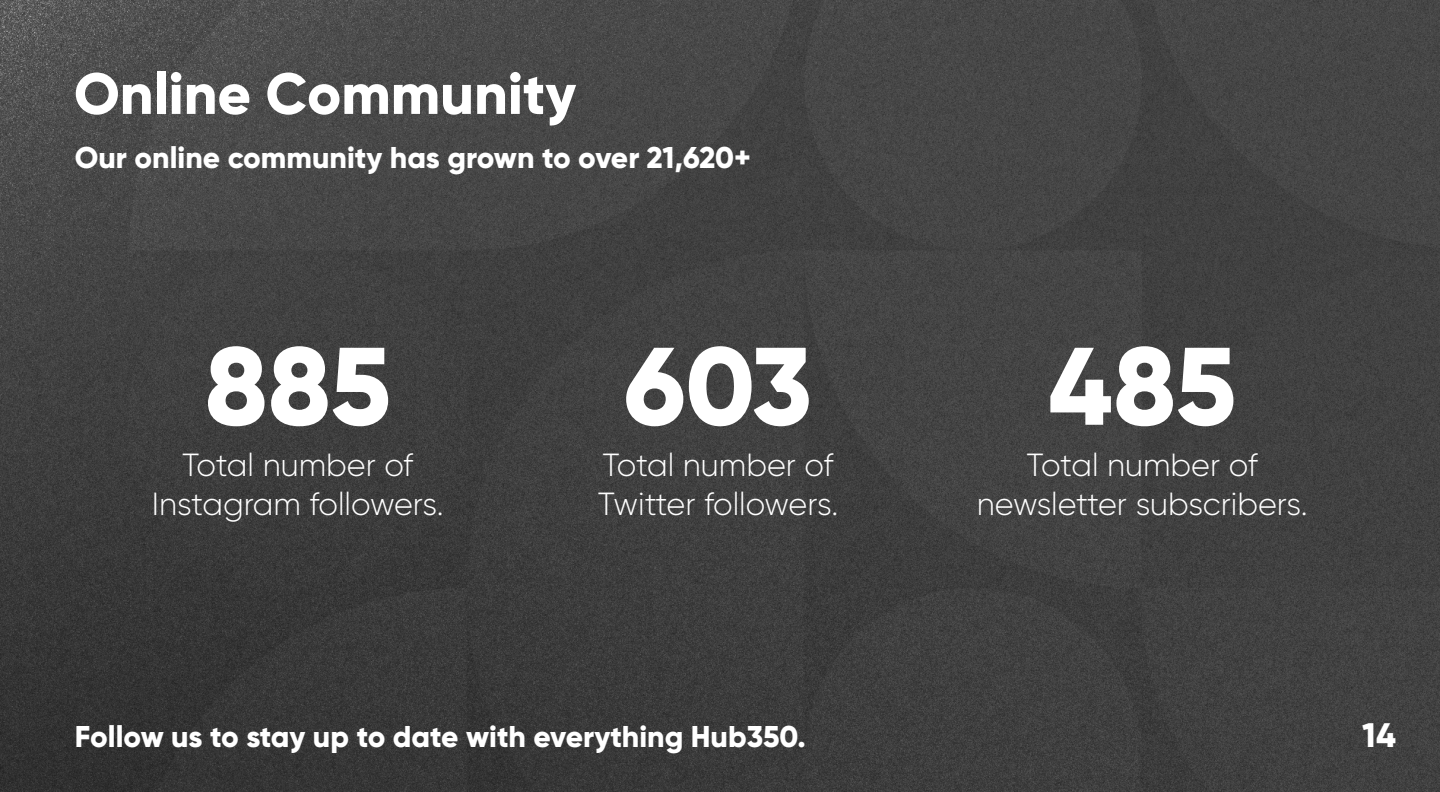
<style>
.page{position:relative;width:1440px;height:792px;background:#fff}
.page>*{position:absolute;margin:0;border:0;box-sizing:border-box;transform-origin:0 0}
.t1{font:800 110px "Gilroy";letter-spacing:-.005em;color:#fff}
.t2{font:800 58px "Gilroy";color:#fff}
.t3{font:800 34px "Gilroy";color:#fff}
.t4{font:300 32px/38.4px "Gilroy";color:#fff;text-align:center}
.t5{font:800 30px "Gilroy";color:#fff}
</style>
<div class="page">
<img style="left:0;top:0;width:1440px;height:792px">
<h2 class="t2" style="left:74px;top:57px;width:504px">Online Community</h2>
<p class="t5" style="left:75px;top:139px;width:678px">Our online community has grown to over 21,620+</p>
<h1 class="t1" style="left:205px;top:317px;width:188px">885</h1>
<p class="t4" style="left:152px;top:446px;width:293px">Total number of<br>Instagram followers.</p>
<h1 class="t1" style="left:624px;top:317px;width:190px">603</h1>
<p class="t4" style="left:598px;top:446px;width:242px;text-align:left">Total number of<br>Twitter followers.</p>
<p class="t5" style="left:75px;top:718px;width:733px">Follow us to stay up to date with everything Hub350.</p>
<h1 class="t1" style="left:1048px;top:317px;width:189px">485</h1>
<p class="t4" style="left:977px;top:446px;width:332px">Total number of newsletter subscribers.</p>
<p class="t3" style="left:1362px;top:714px;width:35px">14</p>
</div>
